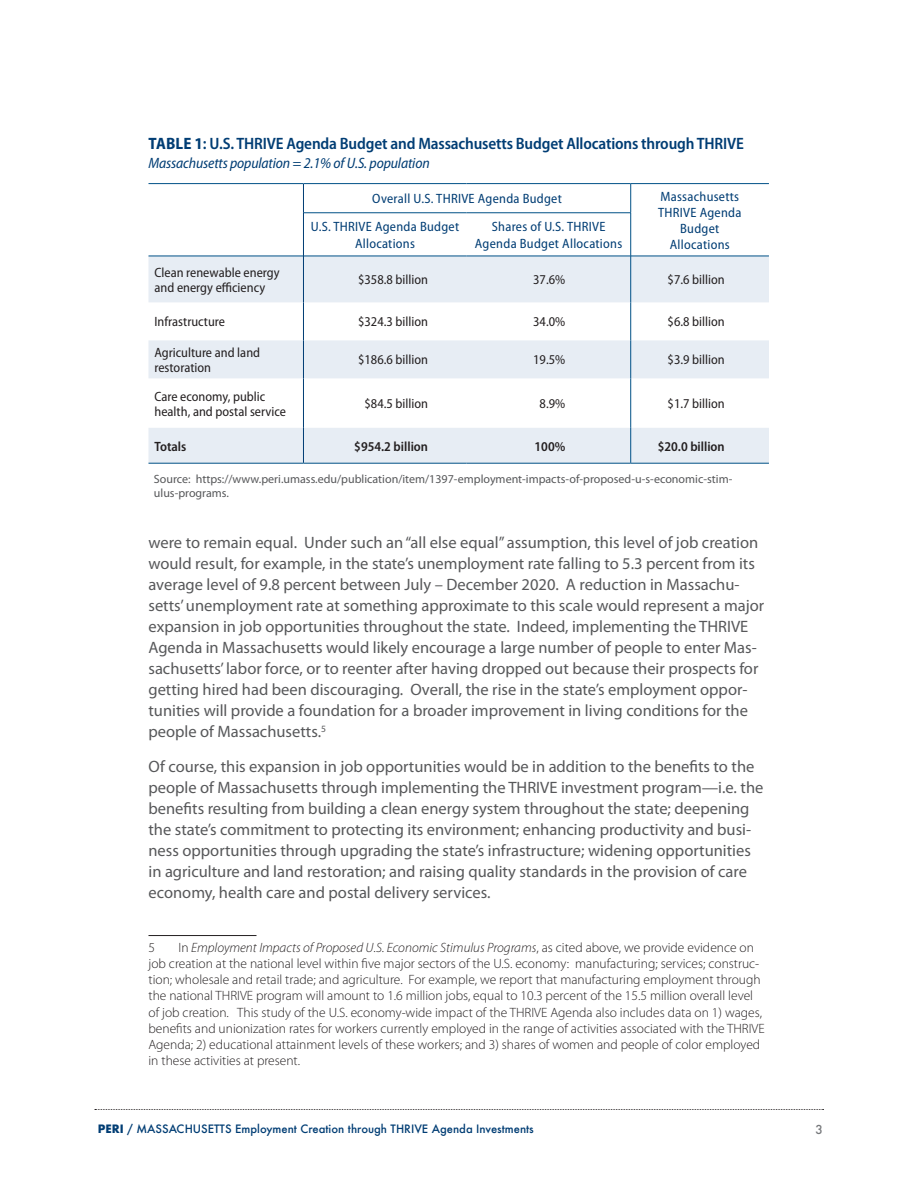
<style>
.page{position:relative;width:918px;height:1188px;background:#fff}
.page>*{position:absolute;margin:0;border:0;box-sizing:border-box;transform-origin:0 0}
.body{font:16.5px/21px "Myriad Pro";color:#57585a}
.TableNumber{font:600 semi-condensed 16.5px "Myriad Pro";letter-spacing:-.01em;color:#013d74}
.TableNumber-2{font:italic semi-condensed 15px "Myriad Pro";letter-spacing:-.01em;color:#013d74}
.endnotes{font:300 13.5px/16.2px "Myriad Pro";color:#231f20}
.Table_Text{font:semi-condensed 13.5px/15px "Myriad Pro";color:#231f20}
.Table_Header1{font:semi-condensed 13.5px/16.2px "Myriad Pro";letter-spacing:.02em;color:#013d74;text-align:center}
.Table_Text-2{font:600 semi-condensed 13.5px "Myriad Pro";color:#231f20}
.body-2{font:12px/14.4px "Myriad Pro";color:#57585a}
.t1{font:500 12px "Futura";color:#76787b}
.t2{font:500 11.25px "Futura";color:#013d74}
.s1{font-weight:700}
.s2{font-style:italic}
</style>
<div class="page">
<svg style="left:95px;top:1109px;width:729px;height:1px"></svg>
<svg style="left:148px;top:257px;width:621px;height:206px;fill:#e7edf4"></svg>
<hr style="left:304px;top:256px;width:163px;height:1px;background:#005187">
<hr style="left:467px;top:256px;width:164px;height:1px;background:#005187">
<hr style="left:631px;top:256px;width:138px;height:1px;background:#005187">
<hr style="left:304px;top:213px;width:163px;height:1px;background:#005187">
<hr style="left:467px;top:213px;width:164px;height:1px;background:#005187">
<hr style="left:148px;top:256px;width:155px;height:1px;background:#005187">
<hr style="left:630px;top:213px;width:1px;height:43px;background:#005187">
<hr style="left:630px;top:256px;width:1px;height:46px;background:#005187">
<hr style="left:630px;top:302px;width:1px;height:38px;background:#005187">
<hr style="left:630px;top:340px;width:1px;height:38px;background:#005187">
<hr style="left:630px;top:378px;width:1px;height:50px;background:#005187">
<hr style="left:630px;top:428px;width:1px;height:35px;background:#005187">
<svg style="left:630px;top:184px;width:1px;height:29px"></svg>
<hr style="left:148px;top:183px;width:155px;height:1px;background:#005187">
<hr style="left:303px;top:183px;width:164px;height:1px;background:#005187">
<hr style="left:467px;top:183px;width:164px;height:1px;background:#005187">
<hr style="left:631px;top:183px;width:138px;height:1px;background:#005187">
<svg style="left:303px;top:184px;width:1px;height:29px"></svg>
<hr style="left:303px;top:213px;width:1px;height:43px;background:#013d74">
<hr style="left:303px;top:256px;width:1px;height:46px;background:#013d74">
<hr style="left:303px;top:302px;width:1px;height:38px;background:#013d74">
<hr style="left:303px;top:340px;width:1px;height:38px;background:#013d74">
<hr style="left:303px;top:378px;width:1px;height:50px;background:#013d74">
<hr style="left:303px;top:428px;width:1px;height:35px;background:#013d74">
<hr style="left:148px;top:463px;width:155px;height:1px;background:#005187">
<hr style="left:303px;top:463px;width:164px;height:1px;background:#005187">
<hr style="left:467px;top:463px;width:164px;height:1px;background:#005187">
<hr style="left:631px;top:463px;width:138px;height:1px;background:#005187">
<hr style="left:148px;top:935px;width:108px;height:1px;background:#231f20">
<p class="TableNumber" style="left:149px;top:134px;width:597px"><span class="s1">TABLE 1</span>: U.S. THRIVE Agenda Budget and Massachusetts Budget Allocations through THRIVE</p>
<p class="TableNumber-2" style="left:148px;top:155px;width:283px">Massachusetts population = 2.1% of U.S. population</p>
<p class="Table_Header1" style="left:372px;top:191px;width:191px">Overall U.S. THRIVE Agenda Budget</p>
<p class="Table_Header1" style="left:658px;top:188px;width:85px">Massachusetts<br>THRIVE Agenda<br>Budget<br>Allocations</p>
<p class="Table_Header1" style="left:311px;top:219px;width:150px">U.S. THRIVE Agenda Budget<br>Allocations</p>
<p class="Table_Header1" style="left:475px;top:219px;width:149px">Shares of U.S. THRIVE<br>Agenda Budget Allocations</p>
<p class="Table_Text" style="left:154px;top:265px;width:127px">Clean renewable energy and energy efficiency</p>
<p class="Table_Text" style="left:358px;top:273px;width:71px">$358.8 billion</p>
<p class="Table_Text" style="left:533px;top:273px;width:34px">37.6%</p>
<p class="Table_Text" style="left:668px;top:273px;width:59px">$7.6 billion</p>
<p class="Table_Text" style="left:154px;top:315px;width:72px">Infrastructure</p>
<p class="Table_Text" style="left:358px;top:315px;width:71px">$324.3 billion</p>
<p class="Table_Text" style="left:533px;top:315px;width:34px">34.0%</p>
<p class="Table_Text" style="left:668px;top:315px;width:59px">$6.8 billion</p>
<p class="Table_Text" style="left:154px;top:345px;width:107px">Agriculture and land restoration</p>
<p class="Table_Text" style="left:358px;top:353px;width:71px">$186.6 billion</p>
<p class="Table_Text" style="left:533px;top:353px;width:34px">19.5%</p>
<p class="Table_Text" style="left:668px;top:353px;width:59px">$3.9 billion</p>
<p class="Table_Text" style="left:154px;top:389px;width:133px">Care economy, public health, and postal service</p>
<p class="Table_Text" style="left:365px;top:396px;width:65px">$84.5 billion</p>
<p class="Table_Text" style="left:540px;top:396px;width:27px">8.9%</p>
<p class="Table_Text" style="left:668px;top:396px;width:59px">$1.7 billion</p>
<p class="Table_Text-2" style="left:154px;top:439px;width:33px">Totals</p>
<p class="Table_Text-2" style="left:354px;top:439px;width:75px">$954.2 billion</p>
<p class="Table_Text-2" style="left:535px;top:439px;width:32px">100%</p>
<p class="Table_Text-2" style="left:658px;top:439px;width:69px">$20.0 billion</p>
<p class="body-2" style="left:154px;top:472px;width:580px">Source: https://www.peri.umass.edu/publication/item/1397-employment-impacts-of-proposed-u-s-economic-stim&shy;ulus-programs.</p>
<p class="body" style="left:148px;top:532px;width:617px">were to remain equal. Under such an “all else equal” assumption, this level of job creation would result, for example, in the state’s unemployment rate falling to 5.3 percent from its average level of 9.8 percent between July – December 2020. A reduction in Massachu&shy;setts’ unemployment rate at something approximate to this scale would represent a major expansion in job opportunities throughout the state. Indeed, implementing the THRIVE Agenda in Massachusetts would likely encourage a large number of people to enter Mas&shy;sachusetts’ labor force, or to reenter after having dropped out because their prospects for getting hired had been discouraging. Overall, the rise in the state’s employment oppor&shy;tunities will provide a foundation for a broader improvement in living conditions for the people of Massachusetts.<sup>5</sup></p>
<p class="body" style="left:148px;top:756px;width:616px">Of course, this expansion in job opportunities would be in addition to the benefits to the people of Massachusetts through implementing the THRIVE investment program—i.e. the benefits resulting from building a clean energy system throughout the state; deepening the state’s commitment to protecting its environment; enhancing productivity and busi&shy;ness opportunities through upgrading the state’s infrastructure; widening opportunities in agriculture and land restoration; and raising quality standards in the provision of care economy, health care and postal delivery services.</p>
<p class="endnotes" style="left:148px;top:939px;width:618px;text-indent:30px">In <span class="s2">Employment Impacts of Proposed U.S. Economic Stimulus Programs</span>, as cited above, we provide evidence on job creation at the national level within five major sectors of the U.S. economy: manufacturing; services; construc&shy;tion; wholesale and retail trade; and agriculture. For example, we report that manufacturing employment through the national THRIVE program will amount to 1.6 million jobs, equal to 10.3 percent of the 15.5 million overall level of job creation. This study of the U.S. economy-wide impact of the THRIVE Agenda also includes data on 1) wages, benefits and unionization rates for workers currently employed in the range of activities associated with the THRIVE Agenda; 2) educational attainment levels of these workers; and 3) shares of women and people of color employed in these activities at present.</p>
<p class="endnotes" style="left:148px;top:939px;width:8px">5</p>
<p class="t2" style="left:98px;top:1121px;width:438px"><span class="s1">PERI</span> / MASSACHUSETTS Employment Creation through THRIVE Agenda Investments</p>
<p class="t1" style="left:816px;top:1121px;width:9px">3</p>
</div>
